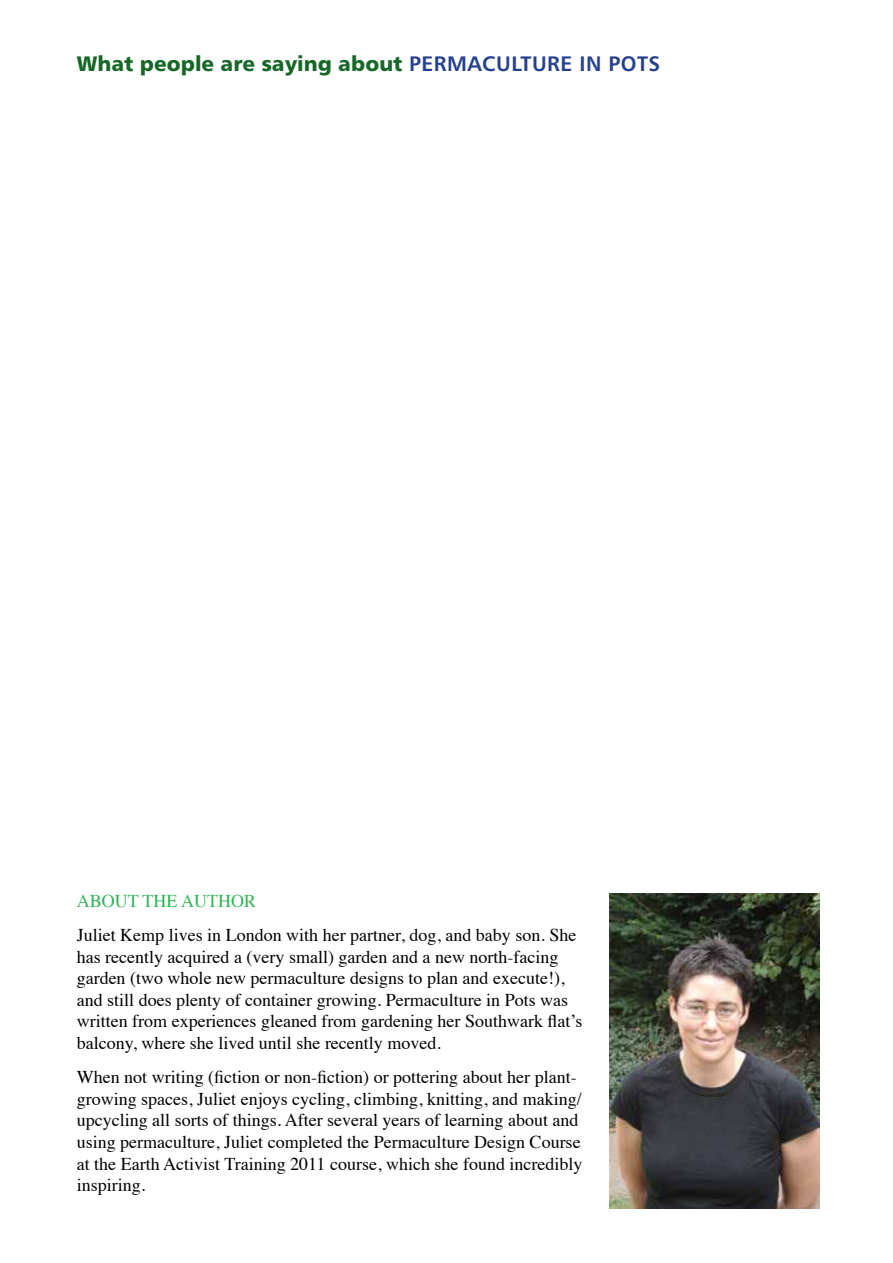
<style>
.page{position:relative;width:893px;height:1263px;background:#fff}
.page>*{position:absolute;margin:0;border:0;box-sizing:border-box;transform-origin:0 0}
.t1{font:21px "Humanist 777 BT Black B";color:#166827}
.t2{font:18px/21.6px "Times";color:#000}
.t3{font:18px "Times";color:#2fb457}
.s1{font-family:"Humanist 777 BT Bold B";color:#25408f}
</style>
<div class="page">
<img style="left:609px;top:893px;width:210px;height:316px">
<p class="t1" style="left:77px;top:50px;width:585px">What people are saying about <span class="s1">PERMACULTURE IN POTS</span></p>
<p class="t3" style="left:77px;top:884px;width:181px">ABOUT THE AUTHOR</p>
<p class="t2" style="left:77px;top:922px;width:507px">Juliet Kemp lives in London with her partner, dog, and baby son. She has recently acquired a (very small) garden and a new north-facing garden (two whole new permaculture designs to plan and execute!), and still does plenty of container growing. Permaculture in Pots was written from experiences gleaned from gardening her Southwark flat’s balcony, where she lived until she recently moved.</p>
<p class="t2" style="left:77px;top:1065px;width:507px">When not writing (fiction or non-fiction) or pottering about her plant&shy;growing spaces, Juliet enjoys cycling, climbing, knitting, and making/ upcycling all sorts of things. After several years of learning about and using permaculture, Juliet completed the Permaculture Design Course at the Earth Activist Training 2011 course, which she found incredibly inspiring.</p>
</div>
